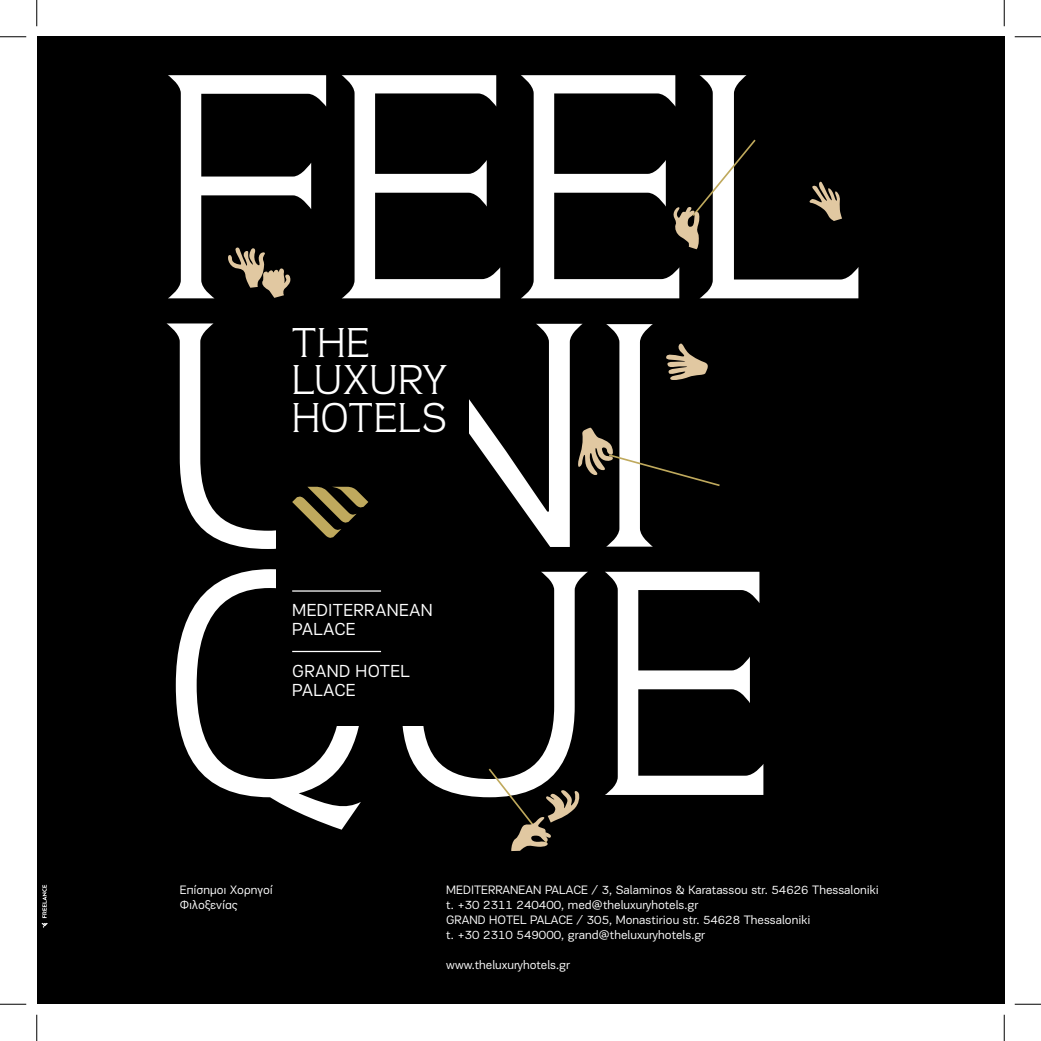
<style>
.page{position:relative;width:1041px;height:1041px;background:#fff}
.page>*{position:absolute;margin:0;border:0;box-sizing:border-box;transform-origin:0 0}
.t1{font:330.93px/248.3px "TLH Caps";color:#fff}
.t2{font:43.05px/37.6px "TLH Caps";letter-spacing:.025em;color:#fff}
.t3{font:17.85px/18.7px "PF Encore Sans Pro";letter-spacing:.025em;color:#fff}
.t4{font:12.6px/15px "PF Encore Sans Pro";color:#fff}
</style>
<div class="page">
<div style="left:37px;top:37px;width:967px;height:967px;background:#000"></div>
<svg style="left:228px;top:247px;width:63px;height:51px"></svg>
<svg style="left:673px;top:139px;width:83px;height:110px"></svg>
<svg style="left:809px;top:181px;width:33px;height:40px"></svg>
<svg style="left:488px;top:768px;width:92px;height:83px"></svg>
<svg style="left:666px;top:343px;width:42px;height:37px"></svg>
<svg style="left:578px;top:427px;width:142px;height:59px"></svg>
<svg style="left:292px;top:486px;width:76px;height:52px"></svg>
<hr style="left:292px;top:590px;width:89px;height:2px;background:#fff">
<hr style="left:292px;top:651px;width:89px;height:1px;background:#fff">
<svg style="left:41px;top:885px;width:7px;height:42px"></svg>
<svg style="left:0;top:36px;width:26px;height:1px"></svg>
<svg style="left:1015px;top:36px;width:26px;height:2px"></svg>
<svg style="left:0;top:1004px;width:26px;height:1px"></svg>
<svg style="left:1015px;top:1004px;width:26px;height:1px"></svg>
<svg style="left:36px;top:0;width:1px;height:26px"></svg>
<svg style="left:36px;top:1014px;width:2px;height:27px"></svg>
<svg style="left:1004px;top:0;width:1px;height:26px"></svg>
<svg style="left:1004px;top:1015px;width:1px;height:26px"></svg>
<h1 class="t1" style="left:158px;top:62px;width:705px">FEEL<br>UNI<br>QUE</h1>
<h2 class="t2" style="left:292px;top:323px;width:157px">THE<br>LUXURY<br>HOTELS</h2>
<h3 class="t3" style="left:292px;top:601px;width:142px">MEDITERRANEAN<br>PALACE</h3>
<h3 class="t3" style="left:292px;top:661px;width:119px">GRAND HOTEL<br>PALACE</h3>
<p class="t4" style="left:180px;top:882px;width:95px">Επίσημοι Χορηγοί<br>Φιλοξενίας</p>
<p class="t4" style="left:446px;top:882px;width:434px">MEDITERRANEAN PALACE / 3, Salaminos &amp; Karatassou str. 54626 Thessaloniki t. +30 2311 240400, med@theluxuryhotels.gr<br>GRAND HOTEL PALACE / 305, Monastiriou str. 54628 Thessaloniki<br>t. +30 2310 549000, grand@theluxuryhotels.gr</p>
<p class="t4" style="left:446px;top:958px;width:125px">www.theluxuryhotels.gr</p>
</div>
